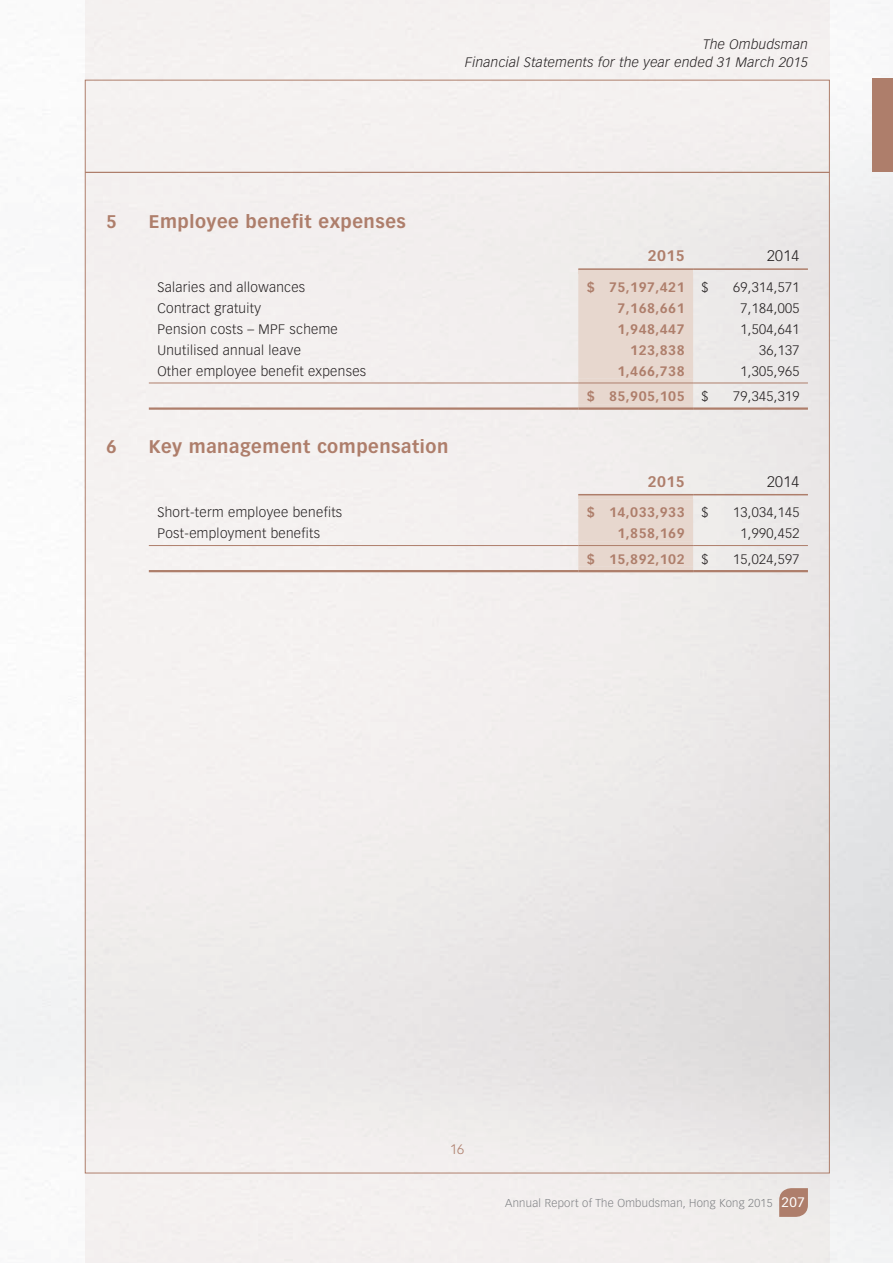
<style>
.page{position:relative;width:893px;height:1263px;background:#fff}
.page>*{position:absolute;margin:0;border:0;box-sizing:border-box;transform-origin:0 0}
.t1{font:700 18px "Vectora LT Std";letter-spacing:.03em;color:#ae7e6b}
.t2{font:700 15px "Vectora LT Std";letter-spacing:.03em;color:#ae7e6b}
.t3{font:300 15px "Vectora LT Std";letter-spacing:.025em;color:#231f20}
.t4{font:300 13.5px "Vectora LT Std";letter-spacing:.025em;color:#231f20}
.t5{font:700 13.5px "Vectora LT Std";letter-spacing:.03em;color:#ae7e6b}
.t6{font:italic 300 13.5px/18px "Vectora LT Std";letter-spacing:.025em;color:#231f20;text-align:right}
.t7{font:300 13.5px "Vectora LT Std";color:#ae7e6b}
.t8{font:300 11.25px "Vectora LT Std";letter-spacing:.025em;color:#808285}
.s1{font-weight:400;font-size:13.5px;color:#fff}
</style>
<div class="page">
<div style="left:85px;top:0;width:744px;height:1263px;background:linear-gradient(to right,#f5f2f1,#eae7e6)"></div>
<svg style="left:779px;top:1188px;width:29px;height:29px"></svg>
<div style="left:872px;top:79px;width:21px;height:93px;background:#ae7e6b"></div>
<hr style="left:85px;top:172px;width:745px;height:1px;background:#ae7e6b">
<div style="left:578px;top:269px;width:115px;height:5px;background:#e7d7ce"></div>
<div style="left:578px;top:274px;width:115px;height:133px;background:#e7d7ce"></div>
<hr style="left:578px;top:268px;width:115px;height:2px;background:#ae7e6b">
<hr style="left:693px;top:268px;width:115px;height:2px;background:#ae7e6b">
<hr style="left:149px;top:383px;width:429px;height:1px;background:#ae7e6b">
<hr style="left:578px;top:383px;width:115px;height:1px;background:#ae7e6b">
<hr style="left:693px;top:383px;width:115px;height:1px;background:#ae7e6b">
<hr style="left:149px;top:407px;width:429px;height:3px;background:#ae7e6b">
<hr style="left:578px;top:407px;width:115px;height:3px;background:#ae7e6b">
<hr style="left:693px;top:407px;width:115px;height:3px;background:#ae7e6b">
<svg style="left:578px;top:495px;width:115px;height:4px"></svg>
<div style="left:578px;top:499px;width:115px;height:71px;background:#e7d7ce"></div>
<hr style="left:578px;top:494px;width:115px;height:1px;background:#ae7e6b">
<hr style="left:693px;top:494px;width:115px;height:1px;background:#ae7e6b">
<hr style="left:149px;top:545px;width:429px;height:1px;background:#ae7e6b">
<hr style="left:578px;top:545px;width:115px;height:1px;background:#ae7e6b">
<hr style="left:693px;top:545px;width:115px;height:1px;background:#ae7e6b">
<hr style="left:149px;top:570px;width:429px;height:2px;background:#ae7e6b">
<hr style="left:578px;top:570px;width:115px;height:2px;background:#ae7e6b">
<hr style="left:693px;top:570px;width:115px;height:2px;background:#ae7e6b">
<h1 class="t1" style="left:106px;top:210px;width:12px">5</h1>
<h1 class="t1" style="left:149px;top:210px;width:259px">Employee benefit expenses</h1>
<p class="t6" style="left:465px;top:35px;width:344px">The Ombudsman<br>Financial Statements for the year ended 31 March 2015</p>
<p class="t2" style="left:648px;top:247px;width:38px">2015</p>
<p class="t3" style="left:767px;top:247px;width:34px">2014</p>
<p class="t4" style="left:157px;top:279px;width:149px">Salaries and allowances</p>
<p class="t5" style="left:587px;top:279px;width:99px">$ 75,197,421</p>
<p class="t4" style="left:702px;top:279px;width:9px">$</p>
<p class="t4" style="left:733px;top:279px;width:68px">69,314,571</p>
<p class="t4" style="left:157px;top:300px;width:105px">Contract gratuity</p>
<p class="t5" style="left:617px;top:300px;width:69px">7,168,661</p>
<p class="t4" style="left:740px;top:300px;width:60px">7,184,005</p>
<p class="t4" style="left:157px;top:321px;width:182px">Pension costs – MPF scheme</p>
<p class="t5" style="left:617px;top:321px;width:69px">1,948,447</p>
<p class="t4" style="left:740px;top:321px;width:60px">1,504,641</p>
<p class="t4" style="left:157px;top:342px;width:145px">Unutilised annual leave</p>
<p class="t5" style="left:630px;top:342px;width:56px">123,838</p>
<p class="t4" style="left:759px;top:342px;width:42px">36,137</p>
<p class="t4" style="left:157px;top:363px;width:210px">Other employee benefit expenses</p>
<p class="t5" style="left:617px;top:363px;width:69px">1,466,738</p>
<p class="t4" style="left:740px;top:363px;width:60px">1,305,965</p>
<p class="t5" style="left:587px;top:388px;width:99px">$ 85,905,105</p>
<p class="t4" style="left:702px;top:388px;width:9px">$</p>
<p class="t4" style="left:733px;top:388px;width:68px">79,345,319</p>
<h1 class="t1" style="left:106px;top:436px;width:12px">6</h1>
<h1 class="t1" style="left:149px;top:436px;width:301px">Key management compensation</h1>
<p class="t2" style="left:648px;top:472px;width:38px">2015</p>
<p class="t3" style="left:767px;top:473px;width:34px">2014</p>
<p class="t4" style="left:157px;top:505px;width:186px">Short-term employee benefits</p>
<p class="t5" style="left:587px;top:504px;width:99px">$ 14,033,933</p>
<p class="t4" style="left:702px;top:505px;width:9px">$</p>
<p class="t4" style="left:733px;top:505px;width:68px">13,034,145</p>
<p class="t4" style="left:157px;top:526px;width:164px">Post-employment benefits</p>
<p class="t5" style="left:617px;top:525px;width:69px">1,858,169</p>
<p class="t4" style="left:740px;top:526px;width:60px">1,990,452</p>
<p class="t5" style="left:587px;top:551px;width:99px">$ 15,892,102</p>
<p class="t4" style="left:702px;top:551px;width:9px">$</p>
<p class="t4" style="left:733px;top:551px;width:68px">15,024,597</p>
<p class="t7" style="left:450px;top:1142px;width:16px">16</p>
<p class="t8" style="left:505px;top:1196px;width:301px">Annual Report of The Ombudsman, Hong Kong 2015 <span class="s1">207</span></p>
</div>
